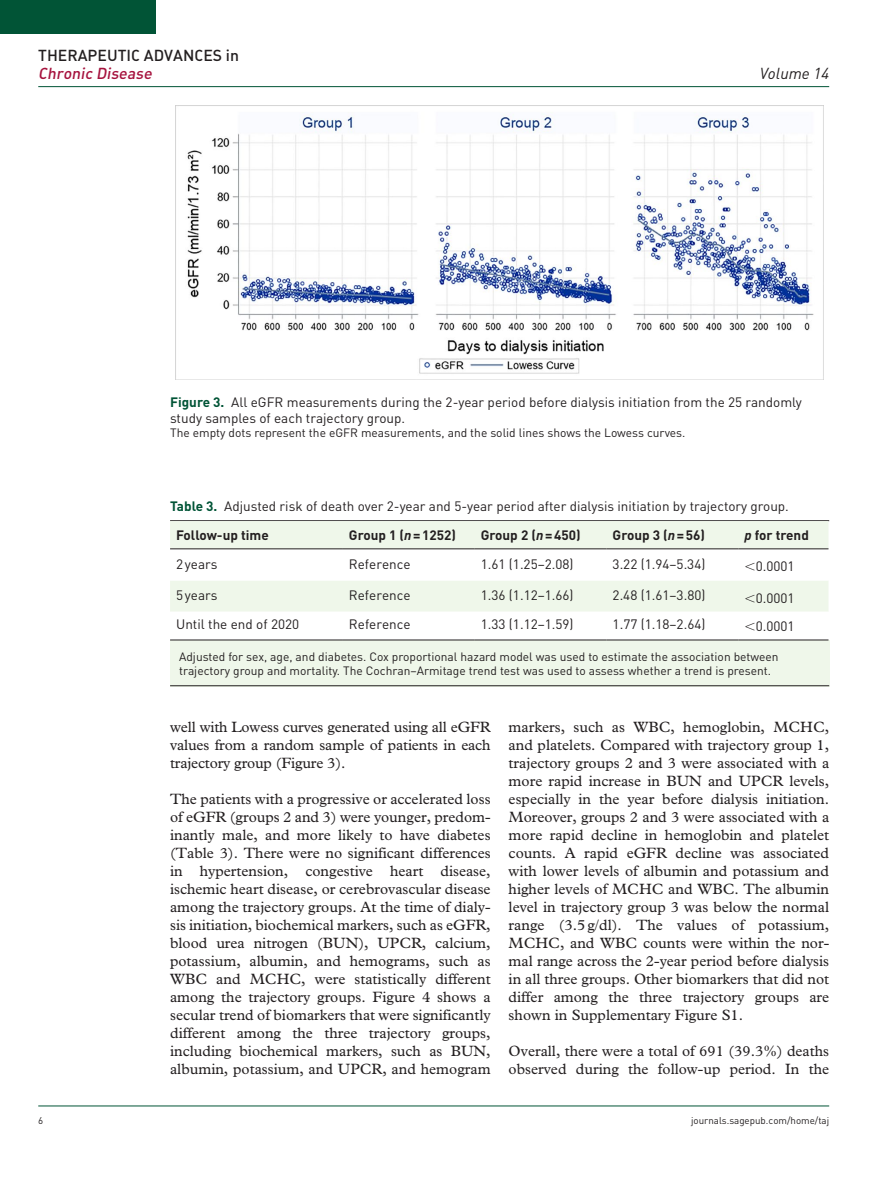
<style>
.page{position:relative;width:893px;height:1191px;background:#fff}
.page>*{position:absolute;margin:0;border:0;box-sizing:border-box;transform-origin:0 0}
.t1{font:15.75px "DIN Medium Alternate";color:#231f20}
.t2{font:italic 15.75px "DIN Medium Alternate";color:#a6133e}
.t3{font:italic 15.75px "DIN";color:#231f20}
.t4{font:15px/18px "Plantin Std";color:#231f20;text-align:justify}
.t5{font:13.5px/15.8px "DIN";color:#231f20}
.t6{font:700 13.5px "DIN";color:#231f20}
.t7{font:12px/14.2px "DIN";color:#231f20}
.t8{font:9.75px "DIN";color:#231f20}
.s1{font-weight:700;color:#015436}
.s2{font-weight:700}
.s3{font-style:italic}
</style>
<div class="page">
<hr style="left:38px;top:86px;width:791px;height:1px;background:#015436">
<hr style="left:38px;top:1105px;width:791px;height:1px;background:#015436">
<div style="left:0;top:0;width:155px;height:34px;background:#015436"></div>
<div style="left:170px;top:640px;width:659px;height:46px;background:#eff7ea"></div>
<img style="left:187px;top:106px;width:637px;height:273px">
<hr style="left:170px;top:520px;width:659px;height:1px;background:#231f20">
<hr style="left:170px;top:685px;width:659px;height:1px;background:#231f20">
<div style="left:170px;top:521px;width:658px;height:27px;background:#eff7ea"></div>
<svg style="left:170px;top:549px;width:658px;height:63px"></svg>
<hr style="left:170px;top:548px;width:173px;height:1px;background:#231f20">
<hr style="left:343px;top:548px;width:132px;height:1px;background:#231f20">
<hr style="left:475px;top:548px;width:132px;height:1px;background:#231f20">
<hr style="left:607px;top:548px;width:131px;height:1px;background:#231f20">
<hr style="left:738px;top:548px;width:90px;height:1px;background:#231f20">
<hr style="left:170px;top:639px;width:173px;height:1px;background:#231f20">
<hr style="left:343px;top:639px;width:132px;height:1px;background:#231f20">
<hr style="left:475px;top:639px;width:132px;height:1px;background:#231f20">
<hr style="left:607px;top:639px;width:131px;height:1px;background:#231f20">
<hr style="left:738px;top:639px;width:90px;height:1px;background:#231f20">
<svg style="left:746px;top:563px;width:8px;height:8px"></svg>
<svg style="left:746px;top:594px;width:8px;height:8px"></svg>
<p class="t1" style="left:38px;top:45px;width:202px">THERAPEUTIC ADVANCES IN</p>
<p class="t2" style="left:38px;top:63px;width:118px">Chronic Disease</p>
<p class="t3" style="left:760px;top:63px;width:71px">Volume 14</p>
<p class="t5" style="left:170px;top:394px;width:633px"><span class="s1">Figure 3.</span> All eGFR measurements during the 2-year period before dialysis initiation from the 25 randomly study samples of each trajectory group.</p>
<p class="t7" style="left:170px;top:425px;width:517px">The empty dots represent the eGFR measurements, and the solid lines shows the Lowess curves.</p>
<p class="t5" style="left:176px;top:492px;width:614px;line-height:28.5px;text-indent:-6px"><span class="s1">Table 3.</span> Adjusted risk of death over 2-year and 5-year period after dialysis initiation by trajectory group.<br><span class="s2">Follow-up time</span></p>
<p class="t6" style="left:349px;top:526px;width:109px">Group 1 (<span class="s3">n</span>=1252)</p>
<p class="t6" style="left:481px;top:526px;width:101px">Group 2 (<span class="s3">n</span>=450)</p>
<p class="t6" style="left:613px;top:526px;width:94px">Group 3 (<span class="s3">n</span>=56)</p>
<p class="t6" style="left:744px;top:526px;width:66px"><span class="s3">p</span> for trend</p>
<p class="t5" style="left:176px;top:556px;width:43px">2years</p>
<p class="t5" style="left:349px;top:556px;width:63px">Reference</p>
<p class="t5" style="left:481px;top:556px;width:94px">1.61 (1.25–2.08)</p>
<p class="t5" style="left:613px;top:556px;width:94px">3.22 (1.94–5.34)</p>
<p class="t5" style="left:756px;top:558px;width:40px">0.0001</p>
<p class="t5" style="left:176px;top:587px;width:43px">5years</p>
<p class="t5" style="left:349px;top:587px;width:63px">Reference</p>
<p class="t5" style="left:481px;top:587px;width:94px">1.36 (1.12–1.66)</p>
<p class="t5" style="left:613px;top:587px;width:94px">2.48 (1.61–3.80)</p>
<p class="t5" style="left:756px;top:590px;width:40px">0.0001</p>
<p class="t5" style="left:176px;top:615px;width:125px">Until the end of 2020</p>
<p class="t5" style="left:349px;top:615px;width:63px">Reference</p>
<p class="t5" style="left:481px;top:615px;width:94px">1.33 (1.12–1.59)</p>
<p class="t5" style="left:613px;top:615px;width:94px">1.77 (1.18–2.64)</p>
<p class="t5" style="left:756px;top:618px;width:40px">0.0001</p>
<p class="t7" style="left:179px;top:649px;width:601px">Adjusted for sex, age, and diabetes. Cox proportional hazard model was used to estimate the association between trajectory group and mortality. The Cochran–Armitage trend test was used to assess whether a trend is present.</p>
<p class="t4" style="left:170px;top:718px;width:322px">well with Lowess curves generated using all eGFR values from a random sample of patients in each trajectory group (Figure 3).</p>
<p class="t4" style="left:170px;top:790px;width:322px">The patients with a progressive or accelerated loss of eGFR (groups 2 and 3) were younger, predom&shy;inantly male, and more likely to have diabetes (Table 3). There were no significant differences in hypertension, congestive heart disease, ischemic heart disease, or cerebrovascular disease among the trajectory groups. At the time of dialy&shy;sis initiation, biochemical markers, such as eGFR, blood urea nitrogen (BUN), UPCR, calcium, potassium, albumin, and hemograms, such as WBC and MCHC, were statistically different among the trajectory groups. Figure 4 shows a secular trend of biomarkers that were significantly different among the three trajectory groups, including biochemical markers, such as BUN, albumin, potassium, and UPCR, and hemogram</p>
<p class="t4" style="left:509px;top:718px;width:322px">markers, such as WBC, hemoglobin, MCHC, and platelets. Compared with trajectory group 1, trajectory groups 2 and 3 were associated with a more rapid increase in BUN and UPCR levels, especially in the year before dialysis initiation.<br>Moreover, groups 2 and 3 were associated with a more rapid decline in hemoglobin and platelet counts. A rapid eGFR decline was associated with lower levels of albumin and potassium and higher levels of MCHC and WBC. The albumin level in trajectory group 3 was below the normal range (3.5g/dl). The values of potassium, MCHC, and WBC counts were within the nor&shy;mal range across the 2-year period before dialysis in all three groups. Other biomarkers that did not differ among the three trajectory groups are shown in Supplementary Figure S1.</p>
<p class="t4" style="left:509px;top:1042px;width:322px">Overall, there were a total of 691 (39.3%) deaths observed during the follow-up period. In the</p>
<p class="t8" style="left:38px;top:1114px;width:7px">6</p>
<p class="t8" style="left:691px;top:1114px;width:140px">journals.sagepub.com/home/taj</p>
</div>
